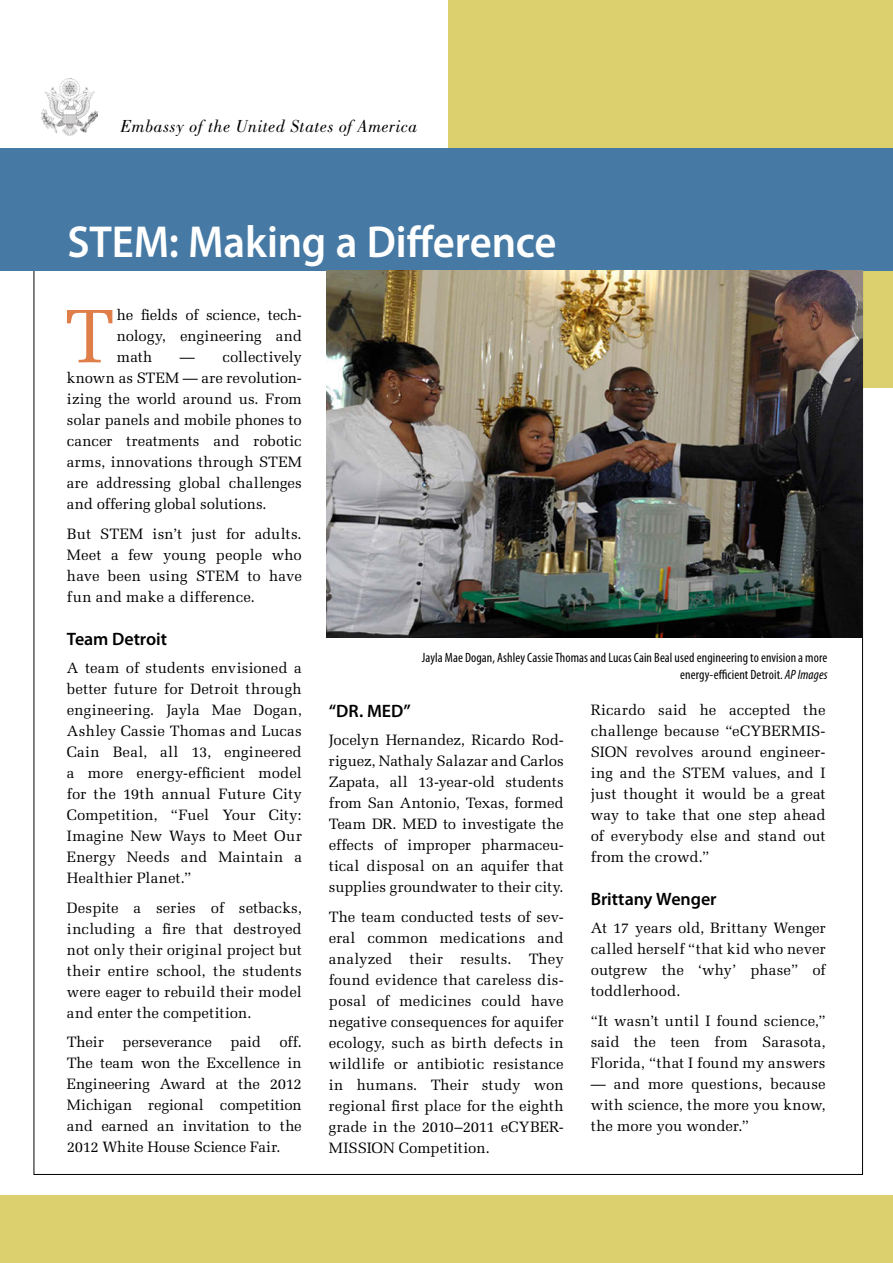
<style>
.page{position:relative;width:893px;height:1263px;background:#fff}
.page>*{position:absolute;margin:0;border:0;box-sizing:border-box;transform-origin:0 0}
.t1{font:75.75px "Melior LT Std";color:#df7e48}
.t2{font:600 45px "Myriad Pro";letter-spacing:-.005em;color:#fff;scale:.95 1}
.t3{font:italic 18px "Bodoni Std";letter-spacing:.025em;color:#000}
.t4{font:600 18px "Myriad Pro";letter-spacing:-.005em;color:#000}
.t5{font:15px/21px "Melior LT Std";letter-spacing:.005em;color:#000;text-align:justify}
.t6{font:condensed 13.5px/17.2px "Myriad Pro";letter-spacing:.005em;color:#000;text-align:right}
.s1{font-style:italic}
</style>
<div class="page">
<div style="left:448px;top:0;width:445px;height:388px;background:#dcd06e"></div>
<div style="left:0;top:148px;width:893px;height:123px;background:#467aa5"></div>
<img style="left:41px;top:78px;width:57px;height:58px">
<div style="left:0;top:1195px;width:893px;height:68px;background:#dcd06e"></div>
<img style="left:326px;top:271px;width:536px;height:367px">
<p class="t3" style="left:121px;top:116px;width:299px">Embassy of the United States of America</p>
<p class="t2" style="left:68px;top:213px;width:516px">STEM: Making a Difference</p>
<p class="t1" style="left:65px;top:292px;width:52px">T</p>
<p class="t5" style="left:117px;top:305px;width:186px">he fields of science, tech&shy;nology, engineering and math</p>
<p class="t5" style="left:67px;top:347px;width:236px;text-indent:113px">— collectively known as STEM — are revolution&shy;izing the world around us. From solar panels and mobile phones to cancer treatments and robotic arms, innovations through STEM are addressing global challenges and offering global solutions.</p>
<p class="t5" style="left:67px;top:523px;width:236px">But STEM isn’t just for adults.<br>Meet a few young people who have been using STEM to have fun and make a difference.</p>
<p class="t4" style="left:67px;top:627px;width:102px">Team Detroit</p>
<p class="t5" style="left:67px;top:657px;width:236px">A team of students envisioned a better future for Detroit through engineering. Jayla Mae Dogan, Ashley Cassie Thomas and Lucas Cain Beal, all 13, engineered a more energy-efficient model for the 19th annual Future City Competition, “Fuel Your City:<br>Imagine New Ways to Meet Our Energy Needs and Maintain a Healthier Planet.”</p>
<p class="t5" style="left:67px;top:897px;width:236px">Despite a series of setbacks, including a fire that destroyed not only their original project but their entire school, the students were eager to rebuild their model and enter the competition.</p>
<p class="t5" style="left:67px;top:1031px;width:236px">Their perseverance paid off.<br>The team won the Excellence in Engineering Award at the 2012<br>Michigan regional competition and earned an invitation to the 2012 White House Science Fair.</p>
<p class="t6" style="left:422px;top:648px;width:407px">Jayla Mae Dogan, Ashley Cassie Thomas and Lucas Cain Beal used engineering to envision a more energy-efficient Detroit. <span class="s1">AP Images</span></p>
<p class="t4" style="left:329px;top:700px;width:83px">“DR. MED”</p>
<p class="t5" style="left:329px;top:729px;width:236px">Jocelyn Hernandez, Ricardo Rod&shy;riguez, Nathaly Salazar and Carlos Zapata, all 13-year-old students from San Antonio, Texas, formed Team DR. MED to investigate the effects of improper pharmaceu&shy;tical disposal on an aquifer that supplies groundwater to their city.</p>
<p class="t5" style="left:329px;top:906px;width:236px">The team conducted tests of sev&shy;eral common medications and analyzed their results. They found evidence that careless dis&shy;posal of medicines could have negative consequences for aquifer ecology, such as birth defects in wildlife or antibiotic resistance in humans. Their study won regional first place for the eighth grade in the 2010–2011 eCYBER-MISSION Competition.</p>
<p class="t5" style="left:591px;top:699px;width:236px">Ricardo said he accepted the challenge because “eCYBERMIS-SION revolves around engineer&shy;ing and the STEM values, and I just thought it would be a great way to take that one step ahead of everybody else and stand out from the crowd.”</p>
<p class="t4" style="left:591px;top:888px;width:127px">Brittany Wenger</p>
<p class="t5" style="left:591px;top:917px;width:236px">At 17 years old, Brittany Wenger called herself “that kid who never outgrew the ‘why’ phase” of toddlerhood.</p>
<p class="t5" style="left:591px;top:1010px;width:236px">“It wasn’t until I found science,” said the teen from Sarasota, Florida, “that I found my answers</p>
<p class="t5" style="left:591px;top:1073px;width:236px">— and more questions, because with science, the more you know, the more you wonder.”</p>
</div>
